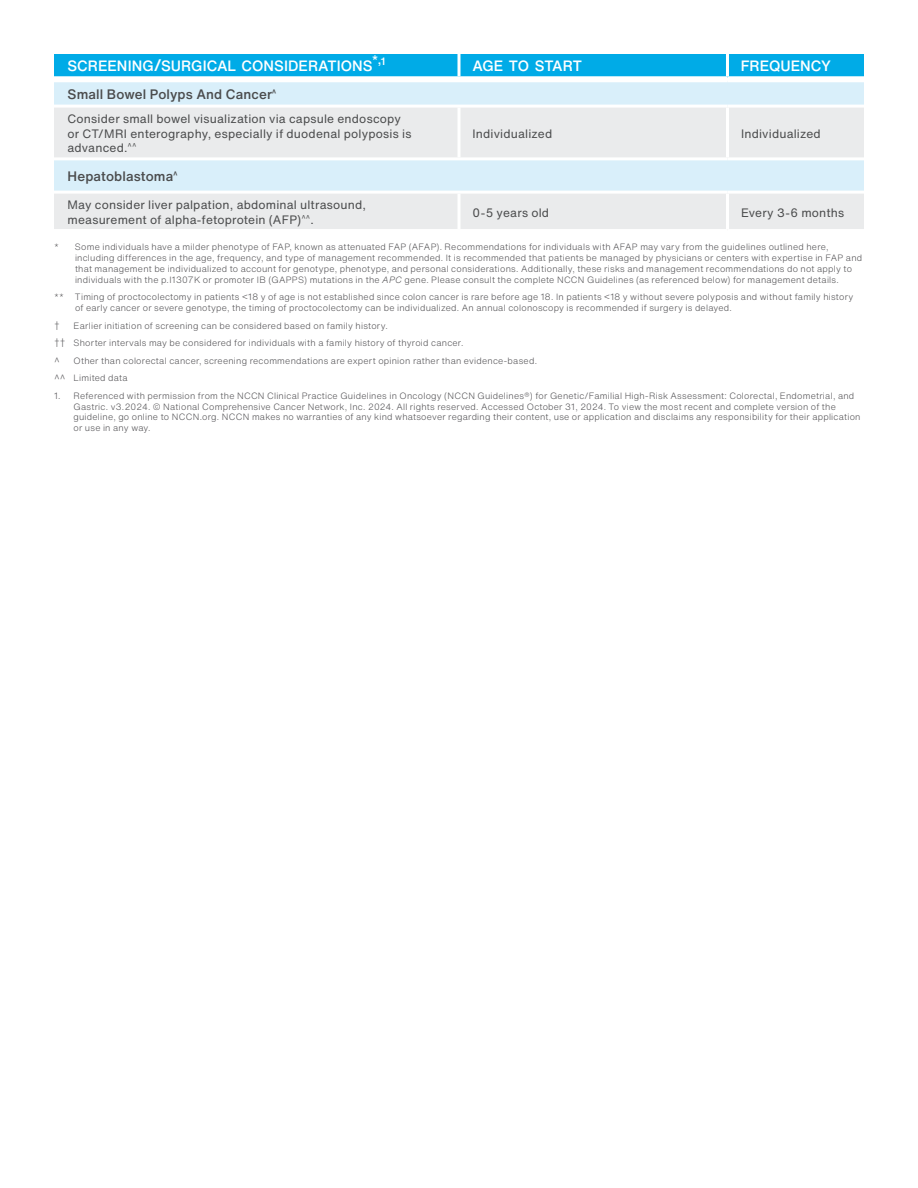
<style>
.page{position:relative;width:918px;height:1188px;background:#fff}
.page>*{position:absolute;margin:0;border:0;box-sizing:border-box;transform-origin:0 0}
.Black_all_caps_subhead{font:500 14.7px "Helvetica Now Text";color:#fff}
.Body_Copy{font:500 13.5px "Helvetica Now Text";letter-spacing:.01em;color:#4b4c4d}
.Black_all_caps_subhead-2{font:500 12.3px "Helvetica Now Text";color:#fff}
.Body_Copy-2{font:12px/14.4px "Helvetica Now Text";letter-spacing:.015em;color:#4b4c4d}
.Text-bullets{font:300 9px/10.8px "Helvetica Now Text";letter-spacing:.025em;color:#4d4c4f}
.s1{font-size:16.5px}
.s2{font-style:italic}
</style>
<div class="page">
<div style="left:54px;top:54px;width:810px;height:22px;background:#00abe7"></div>
<hr style="left:458px;top:54px;width:2px;height:22px;background:#fff">
<hr style="left:726px;top:54px;width:3px;height:22px;background:#fff">
<svg style="left:54px;top:82px;width:810px;height:23px;background:#daeffa"></svg>
<svg style="left:54px;top:108px;width:810px;height:121px;background:#e5ecef"></svg>
<hr style="left:458px;top:194px;width:2px;height:35px;background:#fff">
<hr style="left:726px;top:194px;width:3px;height:35px;background:#fff">
<hr style="left:54px;top:157px;width:405px;height:3px;background:#fff">
<hr style="left:459px;top:157px;width:269px;height:3px;background:#fff">
<hr style="left:728px;top:157px;width:136px;height:3px;background:#fff">
<hr style="left:54px;top:191px;width:405px;height:3px;background:#fff">
<hr style="left:459px;top:191px;width:269px;height:3px;background:#fff">
<hr style="left:728px;top:191px;width:136px;height:3px;background:#fff">
<hr style="left:458px;top:108px;width:2px;height:49px;background:#fff">
<hr style="left:726px;top:108px;width:3px;height:49px;background:#fff">
<p class="Black_all_caps_subhead" style="left:68px;top:55px;width:307px">SCREENING<span class="s1">/</span>SURGICAL CONSIDERATIONS</p>
<p class="Black_all_caps_subhead-2" style="left:372px;top:50px;width:15px">*,<sub>1</sub></p>
<p class="Black_all_caps_subhead" style="left:472px;top:55px;width:111px">AGE TO START</p>
<p class="Black_all_caps_subhead" style="left:741px;top:55px;width:91px">FREQUENCY</p>
<p class="Body_Copy" style="left:68px;top:84px;width:211px">Small Bowel Polyps And Cancer<sup>^</sup></p>
<p class="Body_Copy-2" style="left:68px;top:112px;width:345px">Consider small bowel visualization via capsule endoscopy or CT/MRI enterography, especially if duodenal polyposis is advanced.<sup>^^</sup></p>
<p class="Body_Copy-2" style="left:472px;top:126px;width:81px">Individualized</p>
<p class="Body_Copy-2" style="left:741px;top:126px;width:81px">Individualized</p>
<p class="Body_Copy" style="left:68px;top:166px;width:112px">Hepatoblastoma<sup>^</sup></p>
<p class="Body_Copy-2" style="left:68px;top:198px;width:300px">May consider liver palpation, abdominal ultrasound, measurement of alpha-fetoprotein (AFP)<sup>^^</sup>.</p>
<p class="Body_Copy-2" style="left:472px;top:205px;width:78px">0-5 years old</p>
<p class="Body_Copy-2" style="left:741px;top:205px;width:105px">Every 3-6 months</p>
<p class="Text-bullets" style="left:75px;top:242px;width:789px;text-indent:-21px">* Some individuals have a milder phenotype of FAP, known as attenuated FAP (AFAP). Recommendations for individuals with AFAP may vary from the guidelines outlined here, including differences in the age, frequency, and type of management recommended. It is recommended that patients be managed by physicians or centers with expertise in FAP and that management be individualized to account for genotype, phenotype, and personal considerations. Additionally, these risks and management recommendations do not apply to individuals with the p.I1307K or promoter IB (GAPPS) mutations in the <span class="s2">APC</span> gene. Please consult the complete NCCN Guidelines (as referenced below) for management details.</p>
<p class="Text-bullets" style="left:75px;top:292px;width:780px;text-indent:-21px">** Timing of proctocolectomy in patients &lt;18 y of age is not established since colon cancer is rare before age 18. In patients &lt;18 y without severe polyposis and without family history of early cancer or severe genotype, the timing of proctocolectomy can be individualized. An annual colonoscopy is recommended if surgery is delayed.</p>
<p class="Text-bullets" style="left:54px;top:320px;width:7px">†</p>
<p class="Text-bullets" style="left:74px;top:320px;width:316px">Earlier initiation of screening can be considered based on family history.</p>
<p class="Text-bullets" style="left:54px;top:338px;width:411px">†† Shorter intervals may be considered for individuals with a family history of thyroid cancer.</p>
<p class="Text-bullets" style="left:54px;top:355px;width:7px">^</p>
<p class="Text-bullets" style="left:74px;top:355px;width:465px">Other than colorectal cancer, screening recommendations are expert opinion rather than evidence-based.</p>
<p class="Text-bullets" style="left:54px;top:373px;width:75px">^^ Limited data</p>
<p class="Text-bullets" style="left:74px;top:390px;width:789px;text-indent:-20px">1. Referenced with permission from the NCCN Clinical Practice Guidelines in Oncology (NCCN Guidelines®️) for Genetic/Familial High-Risk Assessment: Colorectal, Endometrial, and Gastric. v3.2024. ©️ National Comprehensive Cancer Network, Inc. 2024. All rights reserved. Accessed October 31, 2024. To view the most recent and complete version of the guideline, go online to NCCN.org. NCCN makes no warranties of any kind whatsoever regarding their content, use or application and disclaims any responsibility for their application or use in any way.</p>
</div>
